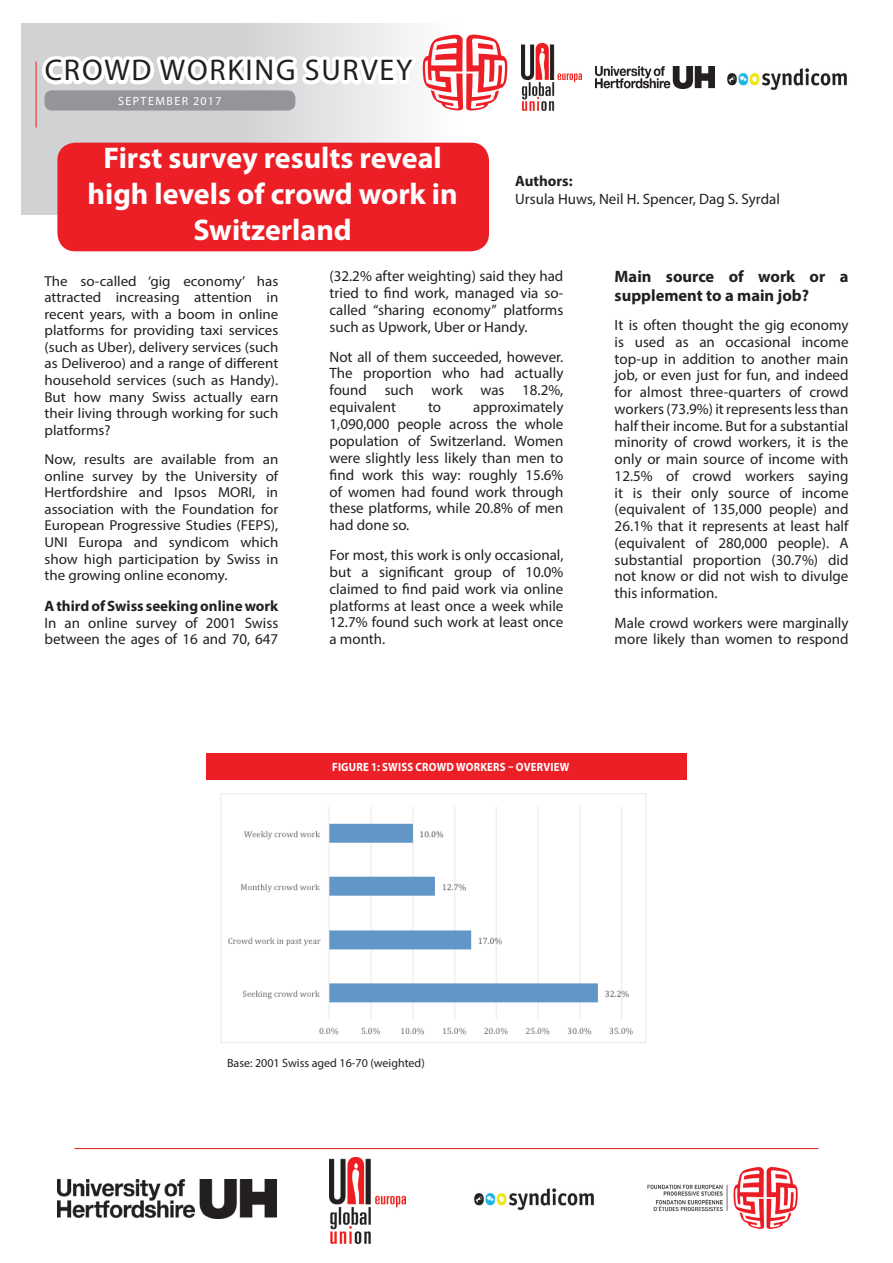
<style>
.page{position:relative;width:893px;height:1263px;background:#fff}
.page>*{position:absolute;margin:0;border:0;box-sizing:border-box;transform-origin:0 0}
.t1{font:700 30px/36px "Myriad Pro";color:#fff;text-align:center}
.t2{font:30px "Myriad Pro";letter-spacing:.06em;color:#231f20}
.t3{font:700 16.5px/18.3px "Myriad Pro";color:#231f20}
.t4{font:15px/16.8px "Myriad Pro";color:#231f20;text-align:justify}
.t5{font:700 15px "Myriad Pro";color:#231f20}
.t6{font:14.4px/16.6px "Myriad Pro";color:#231f20;text-align:justify;scale:1.04 1}
.t7{font:700 12px "Myriad Pro";letter-spacing:.02em;color:#fff;scale:.9 1}
.t8{font:12px "Myriad Pro";color:#231f20}
.t9{font:12px "Myriad Pro";letter-spacing:.12em;color:#fff}
.s1{font-weight:700}
</style>
<div class="page">
<div style="left:21px;top:23px;width:442px;height:192px;background:#d1d2d4"></div>
<svg style="left:42px;top:23px;width:465px;height:134px"></svg>
<div style="left:57px;top:143px;width:432px;height:108px;background:#ed1f26;border-radius:18px"></div>
<hr style="left:74px;top:1148px;width:745px;height:1px;background:#ed1f26">
<div style="left:44px;top:90px;width:251px;height:21px;background:#939598;border-radius:8px"></div>
<hr style="left:36px;top:62px;width:1px;height:66px;background:#ed1f26">
<img style="left:647px;top:1166px;width:151px;height:63px">
<img style="left:220px;top:793px;width:427px;height:250px">
<div style="left:206px;top:753px;width:481px;height:27px;background:#ed1f26"></div>
<img style="left:522px;top:44px;width:59px;height:67px">
<img style="left:329px;top:1157px;width:77px;height:87px">
<img style="left:595px;top:67px;width:119px;height:21px">
<img style="left:57px;top:1179px;width:220px;height:39px">
<img style="left:727px;top:68px;width:120px;height:23px">
<img style="left:474px;top:1188px;width:120px;height:23px">
<p class="t2" style="left:45px;top:52px;width:369px">CROWD WORKING SURVEY</p>
<p class="t9" style="left:118px;top:94px;width:105px">SEPTEMBER 2017</p>
<p class="t1" style="left:88px;top:139px;width:372px">First survey results reveal high levels of crowd work in<br>Switzerland</p>
<p class="t5" style="left:515px;top:171px;width:59px">Authors:</p>
<p class="t4" style="left:515px;top:190px;width:266px">Ursula Huws, Neil H. Spencer, Dag S. Syrdal</p>
<p class="t6" style="left:44px;top:272px;width:226px">The so-called ‘gig economy’ has attracted increasing attention in recent years, with a boom in online platforms for providing taxi services (such as Uber), delivery services (such as Deliveroo) and a range of different household services (such as Handy).<br>But how many Swiss actually earn their living through working for such platforms?</p>
<p class="t6" style="left:44px;top:451px;width:226px">Now, results are available from an online survey by the University of Hertfordshire and Ipsos MORI, in association with the Foundation for European Progressive Studies (FEPS), UNI Europa and syndicom which show high participation by Swiss in the growing online economy.</p>
<p class="t4" style="left:44px;top:597px;width:235px"><span class="s1">A third of Swiss seeking online work </span>In an online survey of 2001 Swiss between the ages of 16 and 70, 647</p>
<p class="t4" style="left:330px;top:268px;width:235px">(32.2% after weighting) said they had tried to find work, managed via so&shy;called “sharing economy” platforms such as Upwork, Uber or Handy.</p>
<p class="t4" style="left:330px;top:348px;width:235px">Not all of them succeeded, however.<br>The proportion who had actually found such work was 18.2%, equivalent</p>
<p class="t4" style="left:330px;top:398px;width:235px;text-indent:144px">approximately 1,090,000 people across the whole population of Switzerland. Women were slightly less likely than men to find work this way: roughly 15.6% of women had found work through these platforms, while 20.8% of men had done so.</p>
<p class="t4" style="left:330px;top:546px;width:235px">For most, this work is only occasional, but a significant group of 10.0% claimed to find paid work via online platforms at least once a week while 12.7% found such work at least once a month.</p>
<p class="t4" style="left:428px;top:398px;width:15px">to</p>
<p class="t3" style="left:615px;top:267px;width:235px">Main source of work or a supplement to a main job?</p>
<p class="t4" style="left:615px;top:316px;width:235px">It is often thought the gig economy is used as an occasional income top-up in addition to another main job, or even just for fun, and indeed for almost three-quarters of crowd workers (73.9%) it represents less than half their income. But for a substantial minority of crowd workers, it is the only or main source of income with 12.5% of crowd workers saying it is their only source of income (equivalent of 135,000 people) and 26.1% that it represents at least half (equivalent of 280,000 people). A substantial proportion (30.7%) did not know or did not wish to divulge this information.</p>
<p class="t4" style="left:615px;top:614px;width:235px">Male crowd workers were marginally more likely than women to respond</p>
<p class="t7" style="left:332px;top:759px;width:265px">FIGURE 1: SWISS CROWD WORKERS – OVERVIEW</p>
<p class="t8" style="left:227px;top:1055px;width:199px">Base: 2001 Swiss aged 16-70 (weighted)</p>
</div>
